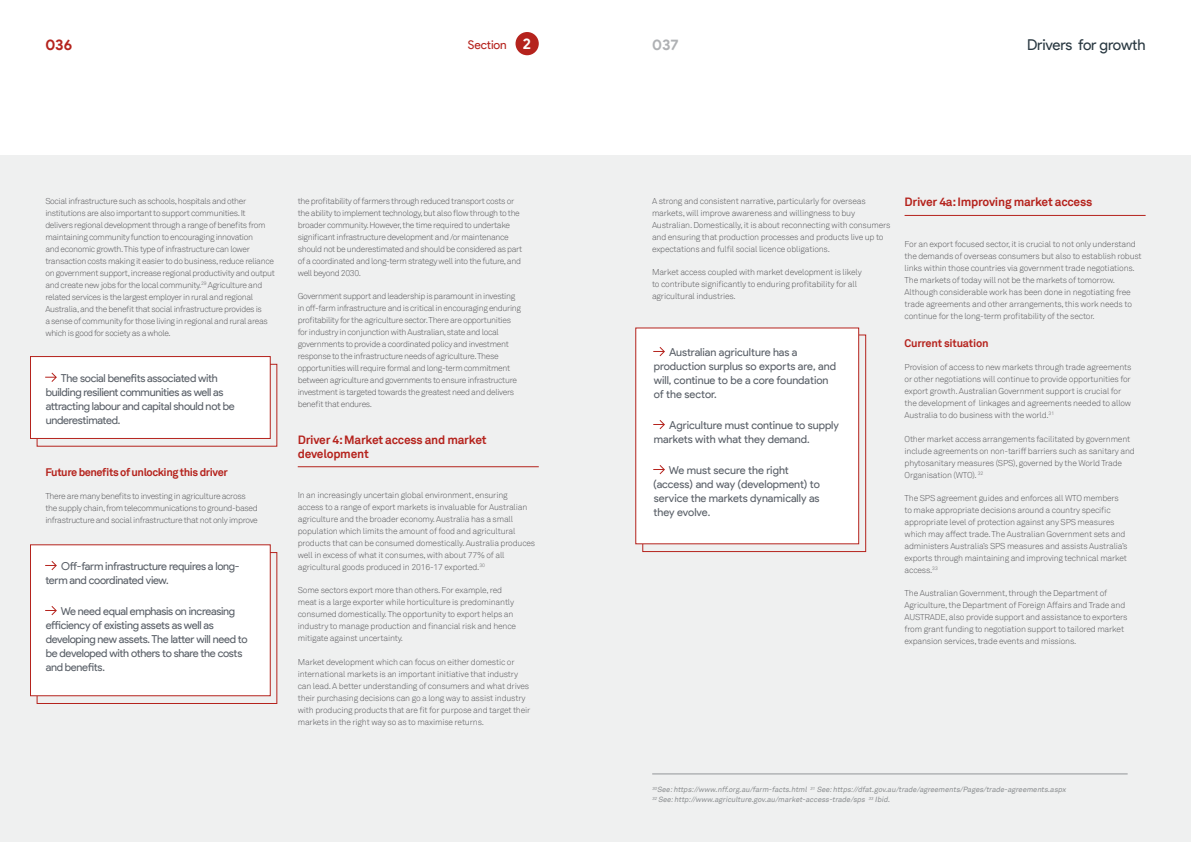
<style>
.page{position:relative;width:1191px;height:842px;background:#fff}
.page>*{position:absolute;margin:0;border:0;box-sizing:border-box;transform-origin:0 0}
.Sub-Sub_Head{font:15px "Product Sans";letter-spacing:-.02em;color:#2a3942}
.t1{font:700 15px "Product Sans";color:#b5231d}
.t2{font:700 15px "Product Sans";color:#afb1b4}
.Sub-head_1{font:700 12px/14px "Akkurat TT";letter-spacing:-.02em;color:#b5231d}
.Sub-Sub_Head-2{font:12px "Product Sans";letter-spacing:-.01em;color:#b5231d}
.Sub-Sub_Head-3{font:11px/14px "Product Sans";letter-spacing:-.025em;color:#5a6068}
.Sub-Sub_Head-4{font:11px/14px "Product Sans";color:#5a6068}
.Sub-Sub_Head-5{font:11px/14px "Product Sans";letter-spacing:-.005em;color:#5a6068}
.Sub_head_3{font:700 11px "Akkurat TT";letter-spacing:-.04em;color:#b5231d}
.Sub_head_3-2{font:700 11px "Akkurat TT";letter-spacing:-.02em;color:#b5231d}
.Body{font:300 8.5px/12px "Akkurat TT";letter-spacing:-.025em;color:#565659}
.Sub-Sub_Head-6{font:italic 7.5px/10px "Akkurat TT";color:#8b8e90}
.s1{font-weight:700;font-size:15px;color:#fff}
</style>
<div class="page">
<div style="left:0;top:154px;width:1191px;height:688px;background:#eff0f0"></div>
<div style="left:515px;top:32px;width:24px;height:23px;background:#b5231d;border-radius:50%"></div>
<hr style="left:652px;top:774px;width:475px;height:1px;background:#939598">
<div style="left:636px;top:328px;width:222px;height:216px;background:#fff"></div>
<svg style="left:653px;top:347px;width:12px;height:9px"></svg>
<svg style="left:653px;top:420px;width:12px;height:10px"></svg>
<svg style="left:653px;top:465px;width:12px;height:10px"></svg>
<div style="left:635px;top:327px;width:224px;height:217px;border:1px solid #b5231d"></div>
<hr style="left:904px;top:215px;width:241px;height:1px;background:#b5231d">
<hr style="left:298px;top:466px;width:241px;height:1px;background:#b5231d">
<div style="left:30px;top:357px;width:240px;height:81px;background:#fff"></div>
<svg style="left:45px;top:372px;width:12px;height:10px"></svg>
<div style="left:30px;top:356px;width:241px;height:83px;border:1px solid #b5231d"></div>
<div style="left:37px;top:552px;width:240px;height:152px;border:1px solid #b5231d"></div>
<div style="left:30px;top:545px;width:240px;height:151px;background:#fff"></div>
<svg style="left:45px;top:561px;width:12px;height:9px"></svg>
<svg style="left:45px;top:606px;width:12px;height:9px"></svg>
<div style="left:30px;top:544px;width:241px;height:152px;border:1px solid #b5231d"></div>
<h1 class="t1" style="left:45px;top:36px;width:28px">036</h1>
<p class="Sub-Sub_Head-2" style="left:468px;top:39px;width:64px">Section <span class="s1">2</span></p>
<h1 class="t2" style="left:652px;top:36px;width:28px">037</h1>
<p class="Sub-Sub_Head" style="left:1027px;top:36px;width:120px">Drivers for growth</p>
<p class="Body" style="left:45px;top:195px;width:231px">Social infrastructure such as schools, hospitals and other institutions are also important to support communities. It delivers regional development through a range of benefits from maintaining community function to encouraging innovation<br>and economic growth. This type of infrastructure can lower transaction costs making it easier to do business, reduce reliance on government support, increase regional productivity and output and create new jobs for the local community.<sup>29</sup> Agriculture and related services is the largest employer in rural and regional Australia, and the benefit that social infrastructure provides is<br>a sense of community for those living in regional and rural areas which is good for society as a whole.</p>
<p class="Sub-Sub_Head-3" style="left:46px;top:371px;width:191px;text-indent:15px">The social benefits associated with building resilient communities as well as attracting labour and capital should not be underestimated.</p>
<p class="Sub_head_3" style="left:45px;top:465px;width:184px">Future benefits of unlocking this driver</p>
<p class="Body" style="left:45px;top:490px;width:214px">There are many benefits to investing in agriculture across the supply chain, from telecommunications to ground-based infrastructure and social infrastructure that not only improve</p>
<p class="Sub-Sub_Head-3" style="left:45px;top:559px;width:196px;text-indent:16px">Off-farm infrastructure requires a long&shy;term and coordinated view.</p>
<p class="Sub-Sub_Head-3" style="left:46px;top:604px;width:203px;text-indent:15px">We need equal emphasis on increasing efficiency of existing assets as well as developing new assets. The latter will need to be developed with others to share the costs and benefits.</p>
<p class="Body" style="left:298px;top:195px;width:226px">the profitability of farmers through reduced transport costs or the ability to implement technology, but also flow through to the broader community. However, the time required to undertake significant infrastructure development and /or maintenance should not be underestimated and should be considered as part of a coordinated and long-term strategy well into the future, and well beyond 2030.</p>
<p class="Body" style="left:298px;top:290px;width:225px">Government support and leadership is paramount in investing in off-farm infrastructure and is critical in encouraging enduring profitability for the agriculture sector. There are opportunities for industry in conjunction with Australian, state and local governments to provide a coordinated policy and investment response to the infrastructure needs of agriculture. These opportunities will require formal and long-term commitment between agriculture and governments to ensure infrastructure investment is targeted towards the greatest need and delivers benefit that endures.</p>
<p class="Sub-head_1" style="left:298px;top:432px;width:190px">Driver 4: Market access and market development</p>
<p class="Body" style="left:298px;top:489px;width:239px">In an increasingly uncertain global environment, ensuring access to a range of export markets is invaluable for Australian agriculture and the broader economy. Australia has a small population which limits the amount of food and agricultural products that can be consumed domestically. Australia produces well in excess of what it consumes, with about 77% of all agricultural goods produced in 2016-17 exported.<sup>30</sup></p>
<p class="Body" style="left:298px;top:584px;width:220px">Some sectors export more than others. For example, red meat is a large exporter while horticulture is predominantly consumed domestically. The opportunity to export helps an industry to manage production and financial risk and hence mitigate against uncertainty.</p>
<p class="Body" style="left:298px;top:656px;width:234px">Market development which can focus on either domestic or international markets is an important initiative that industry can lead. A better understanding of consumers and what drives their purchasing decisions can go a long way to assist industry with producing products that are fit for purpose and target their markets in the right way so as to maximise returns.</p>
<p class="Body" style="left:652px;top:195px;width:240px">A strong and consistent narrative, particularly for overseas markets, will improve awareness and willingness to buy Australian. Domestically, it is about reconnecting with consumers and ensuring that production processes and products live up to expectations and fulfil social licence obligations.</p>
<p class="Body" style="left:652px;top:266px;width:211px">Market access coupled with market development is likely to contribute significantly to enduring profitability for all agricultural industries.</p>
<p class="Sub-Sub_Head-5" style="left:654px;top:345px;width:184px;text-indent:15px">Australian agriculture has a production surplus so exports are, and will, continue to be a core foundation of the sector.</p>
<p class="Sub-Sub_Head-4" style="left:654px;top:418px;width:186px;text-indent:15px">Agriculture must continue to supply markets with what they demand.</p>
<p class="Sub-Sub_Head-4" style="left:653px;top:463px;width:168px;text-indent:16px">We must secure the right (access) and way (development) to service the markets dynamically as they evolve.</p>
<p class="Sub-head_1" style="left:904px;top:195px;width:189px">Driver 4a: Improving market access</p>
<p class="Body" style="left:904px;top:238px;width:239px">For an export focused sector, it is crucial to not only understand the demands of overseas consumers but also to establish robust links within those countries via government trade negotiations.<br>The markets of today will not be the markets of tomorrow.<br>Although considerable work has been done in negotiating free trade agreements and other arrangements, this work needs to continue for the long-term profitability of the sector.</p>
<p class="Sub_head_3-2" style="left:904px;top:336px;width:85px">Current situation</p>
<p class="Body" style="left:904px;top:361px;width:228px">Provision of access to new markets through trade agreements or other negotiations will continue to provide opportunities for export growth. Australian Government support is crucial for the development of linkages and agreements needed to allow Australia to do business with the world.<sup>31</sup></p>
<p class="Body" style="left:904px;top:433px;width:232px">Other market access arrangements facilitated by government include agreements on non-tariff barriers such as sanitary and phytosanitary measures (SPS), governed by the World Trade Organisation (WTO). <sup>32</sup></p>
<p class="Body" style="left:904px;top:492px;width:224px">The SPS agreement guides and enforces all WTO members to make appropriate decisions around a country specific appropriate level of protection against any SPS measures which may affect trade. The Australian Government sets and administers Australia’s SPS measures and assists Australia’s exports through maintaining and improving technical market access.<sup>33</sup></p>
<p class="Body" style="left:904px;top:587px;width:224px">The Australian Government, through the Department of Agriculture, the Department of Foreign Affairs and Trade and AUSTRADE, also provide support and assistance to exporters from grant funding to negotiation support to tailored market expansion services, trade events and missions.</p>
<p class="Sub-Sub_Head-6" style="left:652px;top:785px;width:417px"><sup>30</sup>See:https://www.nff.org.au/farm-facts.html <sup>31</sup> See:https://dfat.gov.au/trade/agreements/Pages/trade-agreements.aspx<br><sup>32</sup> See:http://www.agriculture.gov.au/market-access-trade/sps <sup>33</sup> Ibid.</p>
</div>
